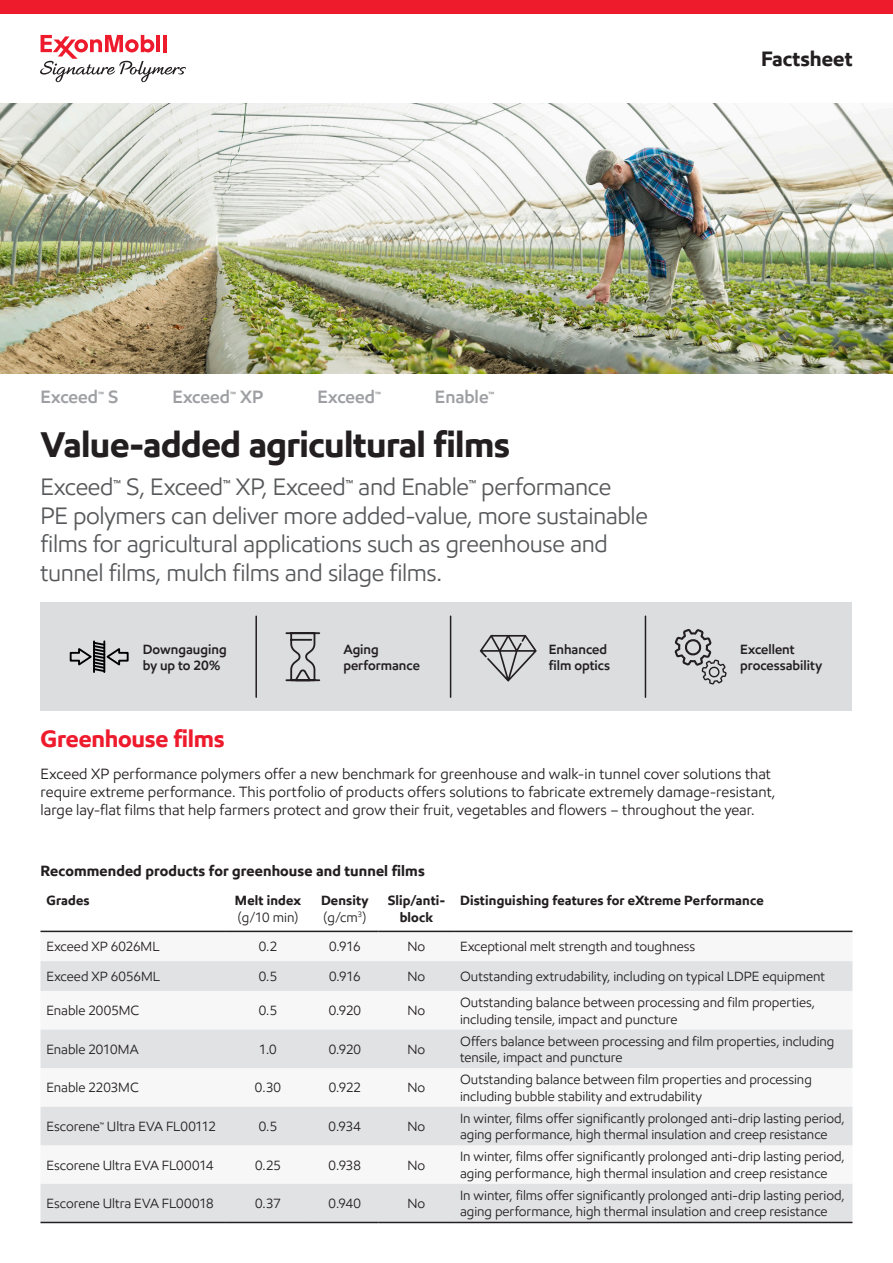
<style>
.page{position:relative;width:893px;height:1263px;background:#fff}
.page>*{position:absolute;margin:0;border:0;box-sizing:border-box;transform-origin:0 0}
.Headline{font:700 36px "E Mprint";letter-spacing:-.015em;color:#231f20}
.Intro{font:24px/28.5px "E Mprint";letter-spacing:-.015em;color:#57585a}
.Section_headline{font:700 24px "E Mprint";letter-spacing:-.01em;color:#ee1b2d}
.Asset_Identifier{font:700 21px "E Mprint";color:#231f20}
.Product_Brand_Eyebrow{font:600 18px "E Mprint";color:#9d9fa2}
.Paragraph_-_Regular{font:15px/18px "E Mprint";letter-spacing:.005em;color:#231f20}
.Table_Header{font:700 15px "E Mprint";letter-spacing:.005em;color:#231f20}
.Paragraph_Small_-_Regular{font:13.5px/16.5px "E Mprint";color:#231f20}
.Table_Header-2{font:700 13.5px/16.5px "E Mprint";letter-spacing:.01em;color:#231f20}
.Benefit_Content{font:600 13.5px/16.5px "E Mprint";color:#231f20}
.s1{font-weight:400}
</style>
<div class="page">
<div style="left:0;top:0;width:893px;height:14px;background:#ee1b2d"></div>
<svg style="left:40px;top:35px;width:146px;height:47px"></svg>
<img style="left:0;top:104px;width:893px;height:270px">
<svg style="left:40px;top:961px;width:812px;height:261px;fill:#e1e2e4"></svg>
<hr style="left:40px;top:931px;width:185px;height:1px;background:#231f20">
<hr style="left:225px;top:931px;width:86px;height:1px;background:#231f20">
<hr style="left:311px;top:931px;width:68px;height:1px;background:#231f20">
<hr style="left:379px;top:931px;width:75px;height:1px;background:#231f20">
<hr style="left:454px;top:931px;width:398px;height:1px;background:#231f20">
<hr style="left:40px;top:1222px;width:185px;height:1px;background:#231f20">
<hr style="left:225px;top:1222px;width:86px;height:1px;background:#231f20">
<hr style="left:311px;top:1222px;width:68px;height:1px;background:#231f20">
<hr style="left:379px;top:1222px;width:75px;height:1px;background:#231f20">
<hr style="left:454px;top:1222px;width:398px;height:1px;background:#231f20">
<div style="left:40px;top:603px;width:812px;height:108px;background:#dcdddf"></div>
<hr style="left:645px;top:616px;width:1px;height:81px;background:#231f20">
<hr style="left:450px;top:616px;width:1px;height:81px;background:#231f20">
<hr style="left:255px;top:616px;width:2px;height:81px;background:#231f20">
<svg style="left:480px;top:635px;width:57px;height:47px"></svg>
<svg style="left:674px;top:629px;width:53px;height:56px"></svg>
<svg style="left:285px;top:632px;width:36px;height:50px"></svg>
<svg style="left:69px;top:640px;width:60px;height:33px"></svg>
<p class="Asset_Identifier" style="left:761px;top:46px;width:93px">Factsheet</p>
<p class="Product_Brand_Eyebrow" style="left:40px;top:386px;width:79px">Exceed™ S</p>
<p class="Product_Brand_Eyebrow" style="left:172px;top:386px;width:93px">Exceed™ XP</p>
<p class="Product_Brand_Eyebrow" style="left:317px;top:386px;width:65px">Exceed™</p>
<p class="Product_Brand_Eyebrow" style="left:435px;top:386px;width:61px">Enable™</p>
<p class="Headline" style="left:40px;top:423px;width:471px">Value-added agricultural films</p>
<p class="Intro" style="left:40px;top:473px;width:609px">Exceed™ S, Exceed™ XP, Exceed™ and Enable™ performance<br>PE polymers can deliver more added-value, more sustainable films for agricultural applications such as greenhouse and tunnel films, mulch films and silage films.</p>
<p class="Benefit_Content" style="left:143px;top:640px;width:85px">Downgauging by up to 20%</p>
<p class="Benefit_Content" style="left:343px;top:640px;width:78px">Aging performance</p>
<p class="Benefit_Content" style="left:549px;top:640px;width:63px">Enhanced film optics</p>
<p class="Benefit_Content" style="left:740px;top:640px;width:83px">Excellent processability</p>
<p class="Section_headline" style="left:40px;top:724px;width:186px">Greenhouse films</p>
<p class="Paragraph_-_Regular" style="left:40px;top:765px;width:736px">Exceed XP performance polymers offer a new benchmark for greenhouse and walk-in tunnel cover solutions that require extreme performance. This portfolio of products offers solutions to fabricate extremely damage-resistant, large lay-flat films that help farmers protect and grow their fruit, vegetables and flowers – throughout the year.</p>
<p class="Table_Header" style="left:40px;top:861px;width:386px">Recommended products for greenhouse and tunnel films</p>
<p class="Table_Header-2" style="left:46px;top:892px;width:45px">Grades</p>
<p class="Table_Header-2" style="left:235px;top:892px;width:68px">Melt index <span class="s1">(g/10 min)</span></p>
<p class="Table_Header-2" style="left:321px;top:892px;width:49px">Density <span class="s1">(g/cm</span><sup>3</sup><span class="s1">)</span></p>
<p class="Table_Header-2" style="left:388px;top:892px;width:59px;text-align:center">Slip/anti&shy;block</p>
<p class="Table_Header-2" style="left:460px;top:892px;width:305px">Distinguishing features for eXtreme Performance</p>
<p class="Paragraph_Small_-_Regular" style="left:46px;top:938px;width:115px">Exceed XP 6026ML</p>
<p class="Paragraph_Small_-_Regular" style="left:259px;top:938px;width:20px">0.2</p>
<p class="Paragraph_Small_-_Regular" style="left:329px;top:938px;width:33px">0.916</p>
<p class="Paragraph_Small_-_Regular" style="left:407px;top:938px;width:19px">No</p>
<p class="Paragraph_Small_-_Regular" style="left:460px;top:938px;width:237px">Exceptional melt strength and toughness</p>
<p class="Paragraph_Small_-_Regular" style="left:46px;top:968px;width:115px">Exceed XP 6056ML</p>
<p class="Paragraph_Small_-_Regular" style="left:259px;top:968px;width:20px">0.5</p>
<p class="Paragraph_Small_-_Regular" style="left:329px;top:968px;width:33px">0.916</p>
<p class="Paragraph_Small_-_Regular" style="left:407px;top:968px;width:19px">No</p>
<p class="Paragraph_Small_-_Regular" style="left:460px;top:968px;width:366px">Outstanding extrudability, including on typical LDPE equipment</p>
<p class="Paragraph_Small_-_Regular" style="left:46px;top:1002px;width:94px">Enable 2005MC</p>
<p class="Paragraph_Small_-_Regular" style="left:259px;top:1002px;width:20px">0.5</p>
<p class="Paragraph_Small_-_Regular" style="left:329px;top:1002px;width:34px">0.920</p>
<p class="Paragraph_Small_-_Regular" style="left:407px;top:1002px;width:19px">No</p>
<p class="Paragraph_Small_-_Regular" style="left:460px;top:994px;width:356px">Outstanding balance between processing and film properties, including tensile, impact and puncture</p>
<p class="Paragraph_Small_-_Regular" style="left:46px;top:1041px;width:94px">Enable 2010MA</p>
<p class="Paragraph_Small_-_Regular" style="left:259px;top:1041px;width:19px">1.0</p>
<p class="Paragraph_Small_-_Regular" style="left:329px;top:1041px;width:34px">0.920</p>
<p class="Paragraph_Small_-_Regular" style="left:407px;top:1041px;width:19px">No</p>
<p class="Paragraph_Small_-_Regular" style="left:460px;top:1033px;width:376px">Offers balance between processing and film properties, including tensile, impact and puncture</p>
<p class="Paragraph_Small_-_Regular" style="left:46px;top:1079px;width:94px">Enable 2203MC</p>
<p class="Paragraph_Small_-_Regular" style="left:255px;top:1079px;width:28px">0.30</p>
<p class="Paragraph_Small_-_Regular" style="left:329px;top:1079px;width:34px">0.922</p>
<p class="Paragraph_Small_-_Regular" style="left:407px;top:1079px;width:19px">No</p>
<p class="Paragraph_Small_-_Regular" style="left:460px;top:1071px;width:353px">Outstanding balance between film properties and processing including bubble stability and extrudability</p>
<p class="Paragraph_Small_-_Regular" style="left:46px;top:1118px;width:171px">Escorene™ Ultra EVA FL00112</p>
<p class="Paragraph_Small_-_Regular" style="left:259px;top:1118px;width:20px">0.5</p>
<p class="Paragraph_Small_-_Regular" style="left:329px;top:1118px;width:34px">0.934</p>
<p class="Paragraph_Small_-_Regular" style="left:407px;top:1118px;width:19px">No</p>
<p class="Paragraph_Small_-_Regular" style="left:460px;top:1110px;width:386px">In winter, films offer significantly prolonged anti-drip lasting period, aging performance, high thermal insulation and creep resistance</p>
<p class="Paragraph_Small_-_Regular" style="left:46px;top:1157px;width:169px">Escorene Ultra EVA FL00014</p>
<p class="Paragraph_Small_-_Regular" style="left:255px;top:1157px;width:27px">0.25</p>
<p class="Paragraph_Small_-_Regular" style="left:329px;top:1157px;width:34px">0.938</p>
<p class="Paragraph_Small_-_Regular" style="left:407px;top:1157px;width:19px">No</p>
<p class="Paragraph_Small_-_Regular" style="left:460px;top:1148px;width:386px">In winter, films offer significantly prolonged anti-drip lasting period, aging performance, high thermal insulation and creep resistance</p>
<p class="Paragraph_Small_-_Regular" style="left:46px;top:1195px;width:169px">Escorene Ultra EVA FL00018</p>
<p class="Paragraph_Small_-_Regular" style="left:255px;top:1195px;width:27px">0.37</p>
<p class="Paragraph_Small_-_Regular" style="left:329px;top:1195px;width:34px">0.940</p>
<p class="Paragraph_Small_-_Regular" style="left:407px;top:1195px;width:19px">No</p>
<p class="Paragraph_Small_-_Regular" style="left:460px;top:1187px;width:386px">In winter, films offer significantly prolonged anti-drip lasting period, aging performance, high thermal insulation and creep resistance</p>
</div>
